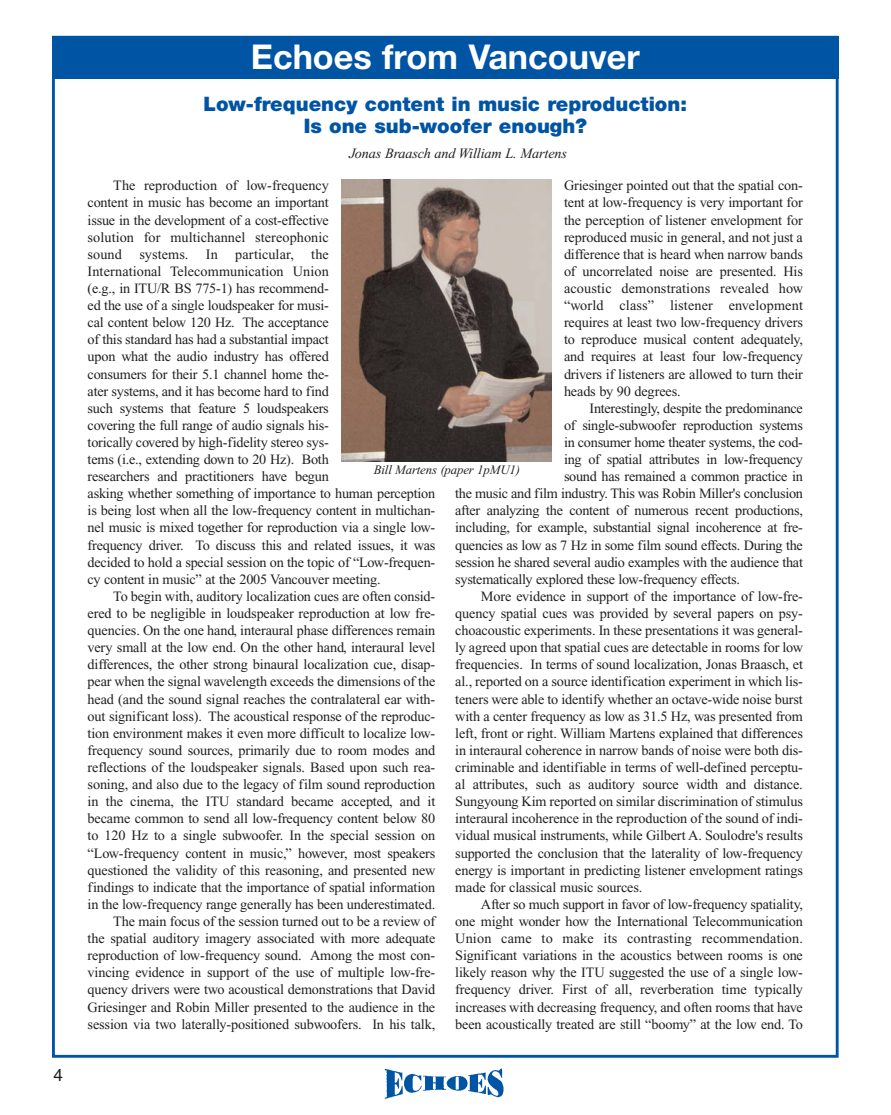
<style>
.page{position:relative;width:891px;height:1115px;background:#fff}
.page>*{position:absolute;margin:0;border:0;box-sizing:border-box;transform-origin:0 0}
.t1{font:700 34.2px "Helvetica Neue";color:#fff}
.t2{font:900 19.95px/21.3px "Helvetica Neue";color:#0054a4;text-align:center}
.t3{font:17.1px "Helvetica";color:#231f20}
.t4{font:14.25px/17.1px "Times New Roman";letter-spacing:-.01em;color:#231f20}
.t5{font:14.25px "Times New Roman";letter-spacing:.01em;color:#231f20}
.t6{font:italic 14.25px "Times New Roman";letter-spacing:-.01em;color:#231f20}
.t7{font:italic 12.9px "Times New Roman";letter-spacing:-.01em;color:#231f20}
</style>
<div class="page">
<div style="left:52px;top:36px;width:787px;height:43px;background:#0054a4"></div>
<img style="left:384px;top:1068px;width:120px;height:30px">
<img style="left:342px;top:179px;width:209px;height:282px">
<p class="t3" style="left:53px;top:1068px;width:11px">4</p>
<h1 class="t1" style="left:251px;top:45px;width:390px">Echoes from Vancouver</h1>
<h2 class="t2" style="left:203px;top:95px;width:485px">Low-frequency content in music reproduction:<br>Is one sub-woofer enough?</h2>
<p class="t6" style="left:349px;top:148px;width:219px">Jonas Braasch and William L. Martens</p>
<p class="t4" style="left:564px;top:178px;width:240px;text-align:justify">Griesinger pointed out that the spatial con&shy;tent at low-frequency is very important for the perception of listener envelopment for reproduced music in general, and not just a difference that is heard when narrow bands of uncorrelated noise are presented. His acoustic demonstrations revealed how “world class” listener envelopment requires at least two low-frequency drivers to reproduce musical content adequately, and requires at least four low-frequency drivers if listeners are allowed to turn their heads by 90 degrees.</p>
<p class="t4" style="left:590px;top:401px;width:215px">Interestingly, despite the predominance</p>
<p class="t4" style="left:564px;top:418px;width:240px">of single-subwoofer reproduction systems</p>
<p class="t4" style="left:564px;top:435px;width:240px">in consumer home theater systems, the cod-</p>
<p class="t4" style="left:564px;top:452px;width:240px">ing of spatial attributes in low-frequency</p>
<p class="t4" style="left:564px;top:469px;width:240px">sound has remained a common practice in</p>
<p class="t4" style="left:455px;top:486px;width:349px">the music and film industry. This was Robin Miller's conclusion</p>
<p class="t4" style="left:455px;top:503px;width:349px">after analyzing the content of numerous recent productions,</p>
<p class="t4" style="left:455px;top:520px;width:349px">including, for example, substantial signal incoherence at fre-</p>
<p class="t4" style="left:455px;top:537px;width:349px">quencies as low as 7 Hz in some film sound effects. During the</p>
<p class="t4" style="left:455px;top:554px;width:349px">session he shared several audio examples with the audience that</p>
<p class="t4" style="left:455px;top:572px;width:286px">systematically explored these low-frequency effects.</p>
<p class="t4" style="left:481px;top:589px;width:324px">More evidence in support of the importance of low-fre-</p>
<p class="t4" style="left:455px;top:606px;width:349px">quency spatial cues was provided by several papers on psy-</p>
<p class="t4" style="left:455px;top:623px;width:349px">choacoustic experiments. In these presentations it was general-</p>
<p class="t4" style="left:455px;top:640px;width:349px">ly agreed upon that spatial cues are detectable in rooms for low</p>
<p class="t4" style="left:455px;top:657px;width:349px">frequencies. In terms of sound localization, Jonas Braasch, et</p>
<p class="t4" style="left:455px;top:674px;width:349px">al., reported on a source identification experiment in which lis-</p>
<p class="t4" style="left:455px;top:691px;width:349px">teners were able to identify whether an octave-wide noise burst</p>
<p class="t4" style="left:455px;top:708px;width:349px">with a center frequency as low as 31.5 Hz, was presented from</p>
<p class="t4" style="left:455px;top:725px;width:349px">left, front or right. William Martens explained that differences</p>
<p class="t4" style="left:455px;top:743px;width:349px">in interaural coherence in narrow bands of noise were both dis-</p>
<p class="t4" style="left:455px;top:760px;width:349px">criminable and identifiable in terms of well-defined perceptu-</p>
<p class="t4" style="left:455px;top:777px;width:349px">al attributes, such as auditory source width and distance.</p>
<p class="t4" style="left:455px;top:794px;width:349px">Sungyoung Kim reported on similar discrimination of stimulus</p>
<p class="t4" style="left:455px;top:811px;width:349px">interaural incoherence in the reproduction of the sound of indi-</p>
<p class="t4" style="left:455px;top:828px;width:349px">vidual musical instruments, while Gilbert A. Soulodre's results</p>
<p class="t4" style="left:455px;top:845px;width:349px">supported the conclusion that the laterality of low-frequency</p>
<p class="t4" style="left:455px;top:862px;width:349px">energy is important in predicting listener envelopment ratings</p>
<p class="t4" style="left:455px;top:879px;width:189px">made for classical music sources.</p>
<p class="t4" style="left:481px;top:896px;width:324px">After so much support in favor of low-frequency spatiality,</p>
<p class="t4" style="left:455px;top:914px;width:349px">one might wonder how the International Telecommunication</p>
<p class="t5" style="left:455px;top:933px;width:349px">Union came to make its contrasting recommendation.</p>
<p class="t4" style="left:455px;top:948px;width:349px">Significant variations in the acoustics between rooms is one</p>
<p class="t4" style="left:455px;top:965px;width:349px">likely reason why the ITU suggested the use of a single low-</p>
<p class="t4" style="left:455px;top:982px;width:349px">frequency driver. First of all, reverberation time typically</p>
<p class="t4" style="left:455px;top:999px;width:349px">increases with decreasing frequency, and often rooms that have</p>
<p class="t4" style="left:455px;top:1016px;width:349px">been acoustically treated are still “boomy” at the low end. To</p>
<p class="t4" style="left:88px;top:178px;width:349px;text-indent:26px">The reproduction of low-frequency<br>content in music has become an important<br>issue in the development of a cost-effective<br>solution for multichannel stereophonic<br>sound systems. In particular, the<br>International Telecommunication Union<br>(e.g., in ITU/R BS 775-1) has recommend-<br>ed the use of a single loudspeaker for musi-<br>cal content below 120 Hz. The acceptance<br>of this standard has had a substantial impact<br>upon what the audio industry has offered<br>consumers for their 5.1 channel home the-<br>ater systems, and it has become hard to find<br>such systems that feature 5 loudspeakers<br>covering the full range of audio signals his-<br>torically covered by high-fidelity stereo sys-<br>tems (i.e., extending down to 20 Hz). Both<br>researchers and practitioners have begun<br>asking whether something of importance to human perception is being lost when all the low-frequency content in multichan&shy;nel music is mixed together for reproduction via a single low&shy;frequency driver. To discuss this and related issues, it was decided to hold a special session on the topic of “Low-frequen&shy;cy content in music” at the 2005 Vancouver meeting.</p>
<p class="t4" style="left:88px;top:589px;width:349px;text-align:right">To begin with, auditory localization cues are often consid&shy;ered to be negligible in loudspeaker reproduction at low fre&shy;quencies. On the one hand, interaural phase differences remain very small at the low end. On the other hand, interaural level differences, the other strong binaural localization cue, disap&shy;pear when the signal wavelength exceeds the dimensions of the head (and the sound signal reaches the contralateral ear with&shy;out significant loss). The acoustical response of the reproduc&shy;tion environment makes it even more difficult to localize low&shy;frequency sound sources, primarily due to room modes and reflections of the loudspeaker signals. Based upon such rea&shy;soning, and also due to the legacy of film sound reproduction in the cinema, the ITU standard became accepted, and it became common to send all low-frequency content below 80 to 120 Hz to a single subwoofer. In the special session on “Low-frequency content in music,” however, most speakers questioned the validity of this reasoning, and presented new findings to indicate that the importance of spatial information in the low-frequency range generally has been underestimated.<br>The main focus of the session turned out to be a review of<br>the spatial auditory imagery associated with more adequate reproduction of low-frequency sound. Among the most con&shy;vincing evidence in support of the use of multiple low-fre&shy;quency drivers were two acoustical demonstrations that David Griesinger and Robin Miller presented to the audience in the session via two laterally-positioned subwoofers. In his talk,</p>
<p class="t7" style="left:374px;top:465px;width:148px">Bill Martens (paper 1pMU1)</p>
</div>
